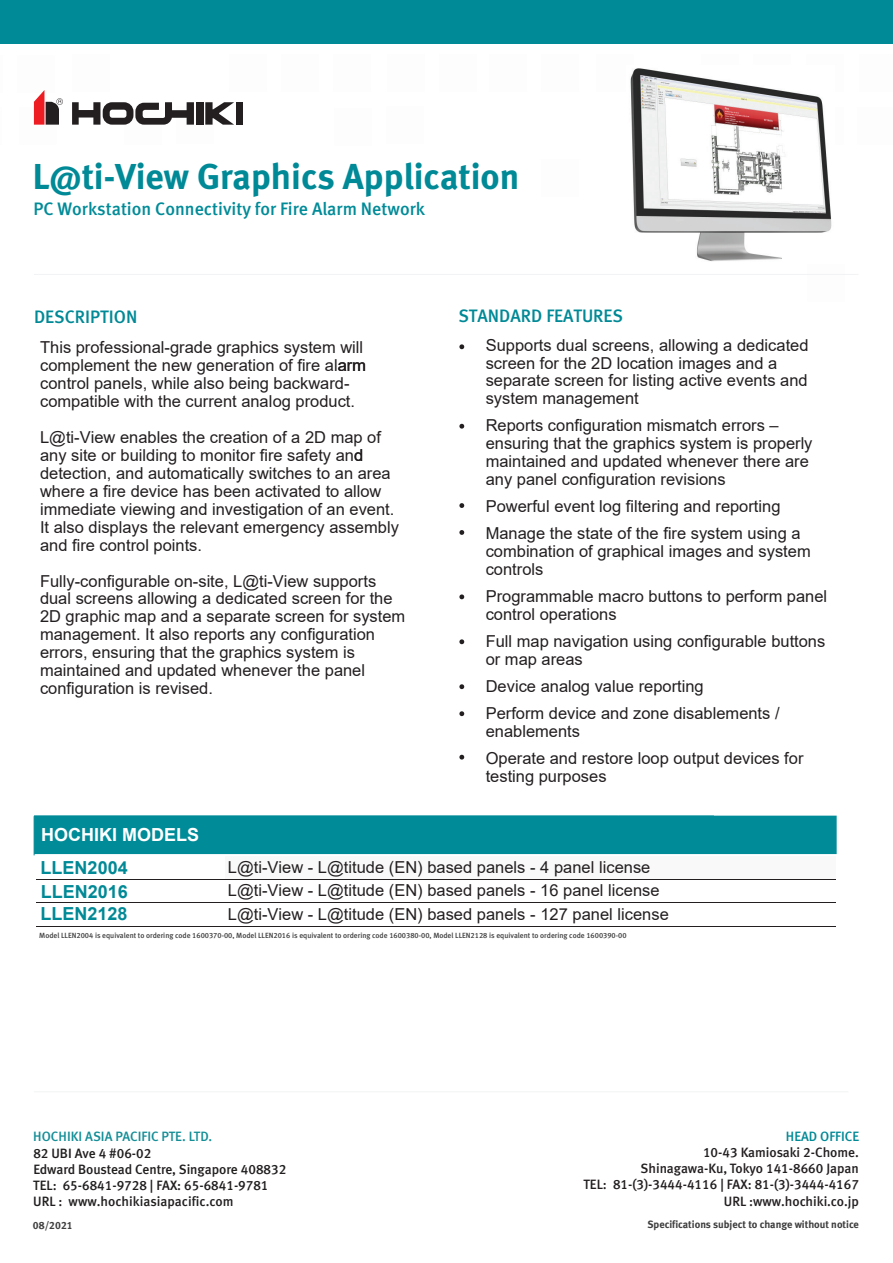
<style>
.page{position:relative;width:893px;height:1263px;background:#fff}
.page>*{position:absolute;margin:0;border:0;box-sizing:border-box;transform-origin:0 0}
.t1{font:36px "Meta Bold CE Lf";color:#008996}
.t2{font:18px "Meta Medium CELF";color:#008b98}
.t3{font:18px "Meta Medium CELF";color:#008996}
.t4{font:700 18px/24px "Arial";color:#008996}
.t5{font:700 18px "Arial";color:#fff}
.t6{font:16.5px/18px "Arial";color:#231f20}
.t7{font:16.5px/17.9px "Arial";color:#231f20}
.t8{font:13.5px/16.2px "Meta Medium CELF";color:#231f20;text-align:right}
.t9{font:13.5px/16.2px "Meta Medium CELF";color:#211e1e}
.t10{font:13.5px "Meta Medium CELF";color:#148e97}
.t11{font:13.5px "Meta Medium CELF";color:#008996}
.Table_-_Headers{font:10.5px "Meta Bold CE Lf";color:#3e3e3f}
.t12{font:10.5px "Meta Bold CE Lf";color:#3f3f40}
.t13{font:7.5px "Meta Medium CELF";color:#3e3e3f}
.s1{font-style:inherit}
</style>
<div class="page">
<hr style="left:0;top:108px;width:2px;height:37px;background:#040503">
<hr style="left:0;top:56px;width:3px;height:37px;background:#040503">
<div style="left:0;top:0;width:893px;height:43px;background:#008996"></div>
<svg style="left:34px;top:90px;width:29px;height:35px"></svg>
<svg style="left:72px;top:102px;width:122px;height:23px"></svg>
<div style="left:196px;top:102px;width:7px;height:23px;background:#231f20"></div>
<svg style="left:205px;top:102px;width:29px;height:23px"></svg>
<div style="left:236px;top:102px;width:7px;height:23px;background:#231f20"></div>
<div style="left:35px;top:816px;width:802px;height:38px;background:#008b98"></div>
<hr style="left:34px;top:816px;width:170px;height:1px;background:#008996">
<hr style="left:34px;top:816px;width:1px;height:39px;background:#008996">
<hr style="left:204px;top:816px;width:170px;height:1px;background:#008996">
<hr style="left:374px;top:816px;width:245px;height:1px;background:#008996">
<hr style="left:619px;top:816px;width:95px;height:1px;background:#008996">
<hr style="left:34px;top:1091px;width:814px;height:1px;background:#f2f3f4">
<hr style="left:34px;top:274px;width:824px;height:1px;background:#f2f3f4">
<img style="left:630px;top:68px;width:202px;height:194px">
<svg style="left:459px;top:344px;width:5px;height:5px"></svg>
<svg style="left:459px;top:424px;width:5px;height:5px"></svg>
<svg style="left:459px;top:503px;width:5px;height:5px"></svg>
<svg style="left:459px;top:530px;width:5px;height:5px"></svg>
<svg style="left:459px;top:594px;width:5px;height:5px"></svg>
<svg style="left:459px;top:639px;width:5px;height:5px"></svg>
<svg style="left:459px;top:684px;width:5px;height:5px"></svg>
<svg style="left:459px;top:711px;width:5px;height:5px"></svg>
<svg style="left:459px;top:755px;width:5px;height:4px"></svg>
<div style="left:226px;top:856px;width:610px;height:23px;background:#f9f9f9"></div>
<hr style="left:36px;top:879px;width:190px;height:1px;background:#231f20">
<hr style="left:226px;top:879px;width:610px;height:1px;background:#231f20">
<hr style="left:36px;top:902px;width:190px;height:1px;background:#231f20">
<hr style="left:226px;top:902px;width:610px;height:1px;background:#231f20">
<hr style="left:226px;top:926px;width:610px;height:1px;background:#231f20">
<hr style="left:36px;top:926px;width:190px;height:1px;background:#231f20">
<p class="t1" style="left:33px;top:153px;width:488px">L@ti-View Graphics Application</p>
<p class="t2" style="left:34px;top:198px;width:393px">PC Workstation Connectivity for Fire Alarm Network</p>
<p class="t3" style="left:34px;top:306px;width:105px">DESCRIPTION</p>
<p class="t3" style="left:458px;top:305px;width:166px">STANDARD FEATURES</p>
<p class="t6" style="left:40px;top:338px;width:327px">This professional-grade graphics sy<span class="s1">st</span>em will complement the new generation of fire alarm control panels, while also being backward&shy;compatible with the current analog product.</p>
<p class="t6" style="left:40px;top:428px;width:360px">L@ti-View enables the creation of a 2D map of any site or building to monitor fire safety and detection, and automatically switches to an area where a fire device has been activated to allow immediate viewing and inve<span class="s1">st</span>igation of an event.<br>It also displays the relevant emergency assembly and fire control points.</p>
<p class="t6" style="left:40px;top:572px;width:367px">Fully-configurable on-site, L@ti-View supports dual screens allowing a dedicated screen for the 2D graphic map and a separate screen for sy<span class="s1">st</span>em management. It also reports any configuration errors, ensuring that the graphics sy<span class="s1">st</span>em is maintained and updated whenever the panel configuration is revised.</p>
<p class="t7" style="left:486px;top:336px;width:324px">Supports dual screens, allowing a dedicated screen for the 2D location images and a separate screen for listing active events and system management</p>
<p class="t6" style="left:486px;top:416px;width:328px">Reports configuration mismatch errors – ensuring that the graphics sy<span class="s1">st</span>em is properly maintained and updated whenever there are any panel configuration revisions</p>
<p class="t6" style="left:486px;top:493px;width:316px;line-height:26.8px">Powerful event log filtering and reporting<br>Manage the <span class="s1">st</span>ate of the fire sy<span class="s1">st</span>em using a</p>
<p class="t6" style="left:486px;top:542px;width:326px">combination of graphical images and sy<span class="s1">st</span>em controls</p>
<p class="t6" style="left:486px;top:587px;width:343px">Programmable macro buttons to perform panel control operations</p>
<p class="t6" style="left:486px;top:632px;width:341px">Full map navigation using configurable buttons or map areas</p>
<p class="t6" style="left:486px;top:672px;width:295px;line-height:27px">Device analog value reporting<br>Perform device and zone disablements /</p>
<p class="t6" style="left:486px;top:717px;width:319px;line-height:27px">enablements<br>Operate and re<span class="s1">st</span>ore loop output devices for</p>
<p class="t6" style="left:486px;top:767px;width:122px">t<span class="s1">est</span>ing purposes</p>
<p class="t5" style="left:41px;top:821px;width:160px">HOCHIKI MODELS</p>
<p class="t4" style="left:41px;top:856px;width:89px">LLEN2004<br>LLEN2016</p>
<p class="t4" style="left:40px;top:902px;width:89px">LLEN2128</p>
<p class="t6" style="left:228px;top:855px;width:442px;line-height:23.5px">L@ti-View - L@titude (<span class="s1">EN</span>) based panels - 4 panel license<br>L@ti-View - L@titude (<span class="s1">EN</span>) based panels - 16 panel license<br>L@ti-View - L@titude (<span class="s1">EN</span>) based panels - 127 panel license</p>
<p class="t13" style="left:39px;top:931px;width:589px">Model LLEN2004 is equivalent to ordering code 1600370-00, Model LLEN2016 is equivalent to ordering code 1600380-00, Model LLEN2128 is equivalent to ordering code 1600390-00</p>
<p class="t10" style="left:33px;top:1128px;width:181px">HOCHIKI ASIA PACIFIC PTE. LTD.</p>
<p class="t9" style="left:33px;top:1145px;width:254px">82 UBI Ave 4 #06-02<br>Edward Boustead Centre, Singapore 408832<br>TEL: 65-6841-9728 | FAX: 65-6841-9781<br>URL : www.hochikiasiapacific.com</p>
<p class="t12" style="left:33px;top:1218px;width:41px">08/2021</p>
<p class="t11" style="left:786px;top:1128px;width:75px">HEAD OFFICE</p>
<p class="t8" style="left:640px;top:1144px;width:220px">10-43 Kamiosaki 2-Chome.<br>Shinagawa-Ku, Tokyo 141-8660 Japan</p>
<p class="t8" style="left:584px;top:1176px;width:277px">TEL: 81-(3)-3444-4116 | FAX: 81-(3)-3444-4167</p>
<p class="t8" style="left:724px;top:1193px;width:137px">URL :www.hochiki.co.jp</p>
<p class="Table_-_Headers" style="left:647px;top:1217px;width:213px">Specifications subject to change without notice</p>
</div>
